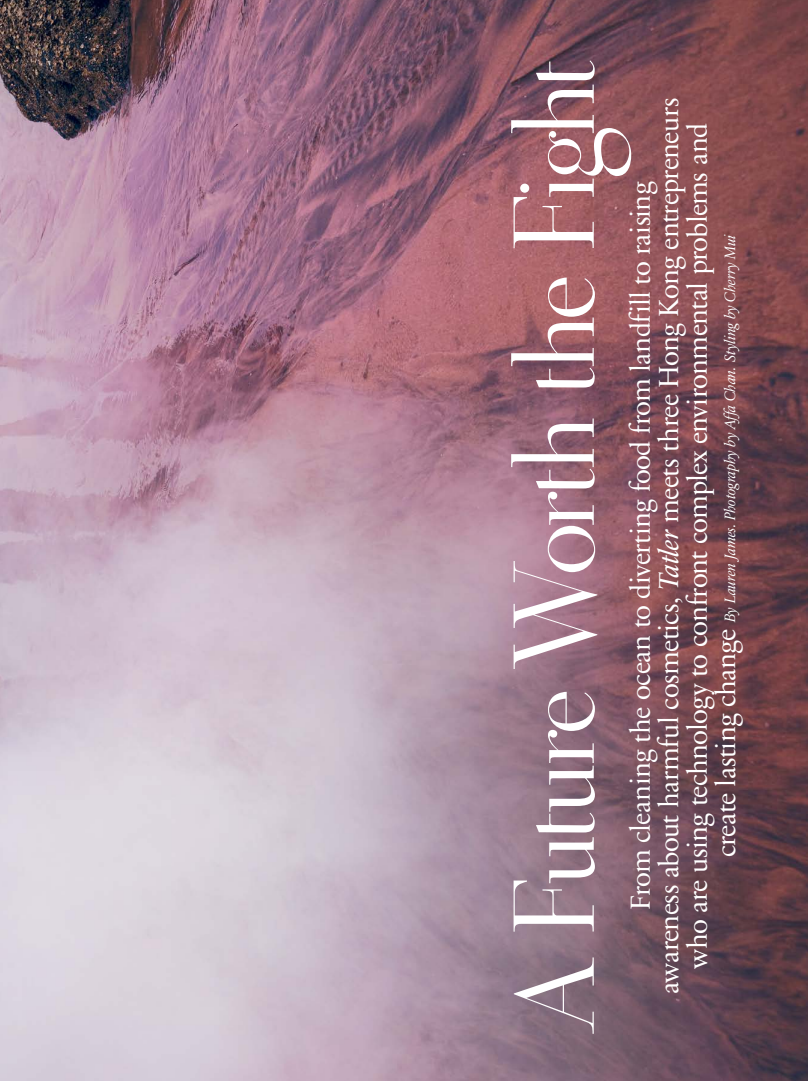
<style>
.page{position:relative;width:808px;height:1081px;background:#fff}
.page>*{position:absolute;margin:0;border:0;box-sizing:border-box;transform-origin:0 0}
.t1{font:120px "Didot Display";letter-spacing:-.035em;color:#fff}
.t2{font:28px/28.5px "Sabon Next LT Pro Display";letter-spacing:-.025em;color:#fff;text-align:center}
.t3{font:15.25px "Sabon Next LT Pro Display It";letter-spacing:-.02em;color:#fff}
.s1{font-family:"Sabon Next LT Pro";font-style:italic}
.s2{font-family:"Sabon Next LT Pro Display";font-size:28px}
</style>
<div class="page">
<img style="left:0;top:0;width:808px;height:1081px">
<h1 class="t1" style="left:474px;top:1032px;width:975px;rotate:-90deg">A Future Worth the Fight</h1>
<p class="t2" style="left:625px;top:994px;width:897px;rotate:-90deg">From cleaning the ocean to diverting food from landfill to raising<br>awareness about harmful cosmetics, <span class="s1">Tatler</span> meets three Hong Kong entrepreneurs who are using technology to confront complex environmental problems and</p>
<p class="t3" style="left:718px;top:857px;width:625px;rotate:-90deg"><span class="s2">create lasting change</span> By Lauren James. Photography by Affa Chan. Styling by Cherry Mui</p>
</div>
